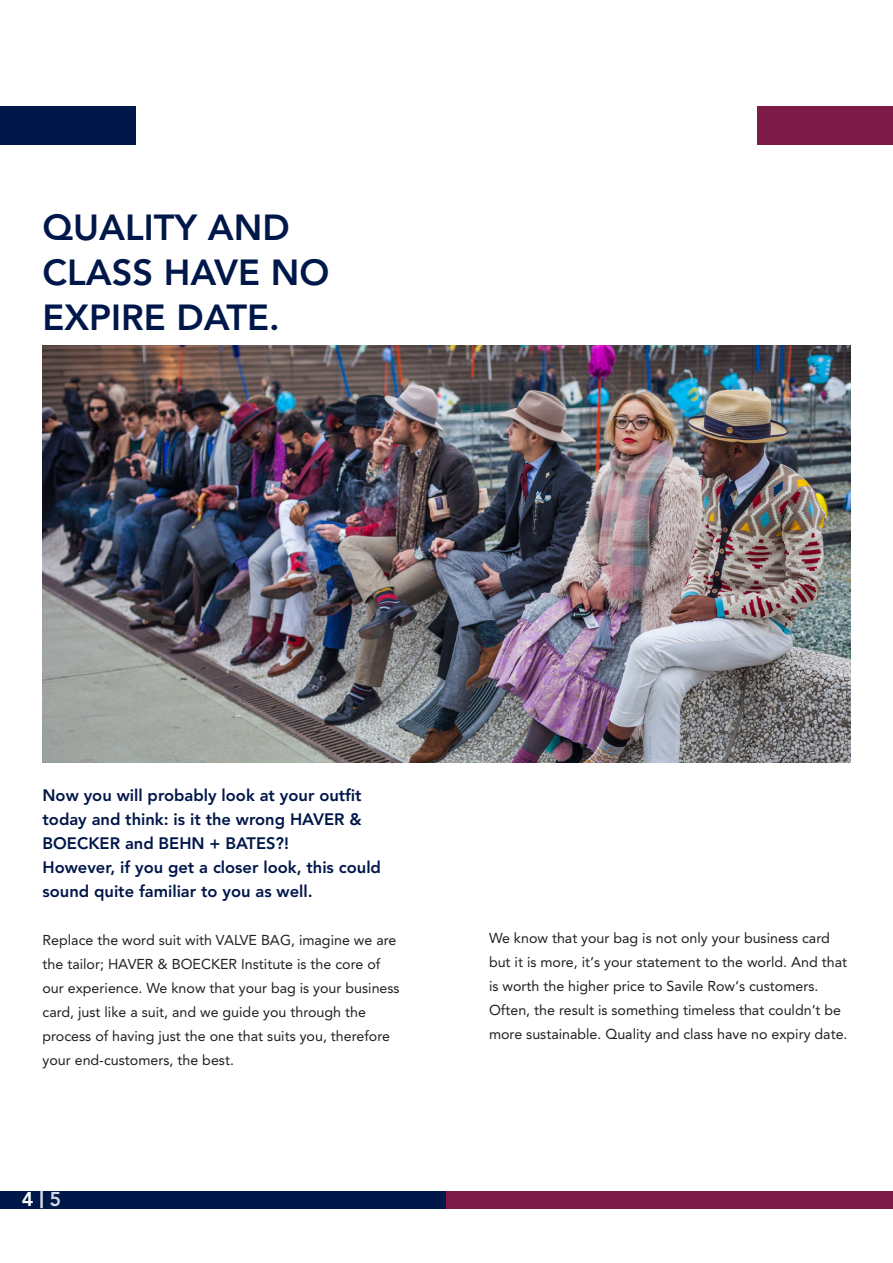
<style>
.page{position:relative;width:893px;height:1263px;background:#fff}
.page>*{position:absolute;margin:0;border:0;box-sizing:border-box;transform-origin:0 0}
.t1{font:800 36px/45px "Avenir LT Std";color:#00174a}
.t2{font:800 19.8px "Avenir LT Std";color:#fff}
.t3{font:800 16.5px/24px "Avenir LT Std";color:#00174a}
.t4{font:14.25px/24px "Avenir LT Std";color:#231f20}
.s1{color:#d2d5e4}
</style>
<div class="page">
<div style="left:0;top:1191px;width:446px;height:17px;background:#00174a"></div>
<div style="left:446px;top:1191px;width:447px;height:17px;background:#7e1a46"></div>
<hr style="left:40px;top:1190px;width:3px;height:18px;background:#d2d5e4">
<div style="left:0;top:106px;width:136px;height:39px;background:#00174a"></div>
<div style="left:757px;top:106px;width:136px;height:39px;background:#7e1a46"></div>
<img style="left:43px;top:345px;width:807px;height:417px">
<p class="t1" style="left:43px;top:205px;width:289px">QUALITY AND<br>CLASS HAVE NO<br>EXPIRE DATE.</p>
<p class="t3" style="left:43px;top:783px;width:340px">Now you will probably look at your outfit today and think: is it the wrong HAVER &amp; BOECKER and BEHN + BATES?!<br>However, if you get a closer look, this could sound quite familiar to you as well.</p>
<p class="t4" style="left:43px;top:928px;width:359px">Replace the word suit with VALVE BAG, imagine we are the tailor; HAVER &amp; BOECKER Institute is the core of our experience. We know that your bag is your business card, just like a suit, and we guide you through the process of having just the one that suits you, therefore your end-customers, the best.</p>
<h2 class="t2" style="left:22px;top:1188px;width:41px">4 <span class="s1">5</span></h2>
<p class="t4" style="left:489px;top:926px;width:360px">We know that your bag is not only your business card but it is more, it‘s your statement to the world. And that is worth the higher price to Savile Row‘s customers.<br>Often, the result is something timeless that couldn‘t be more sustainable. Quality and class have no expiry date.</p>
</div>
